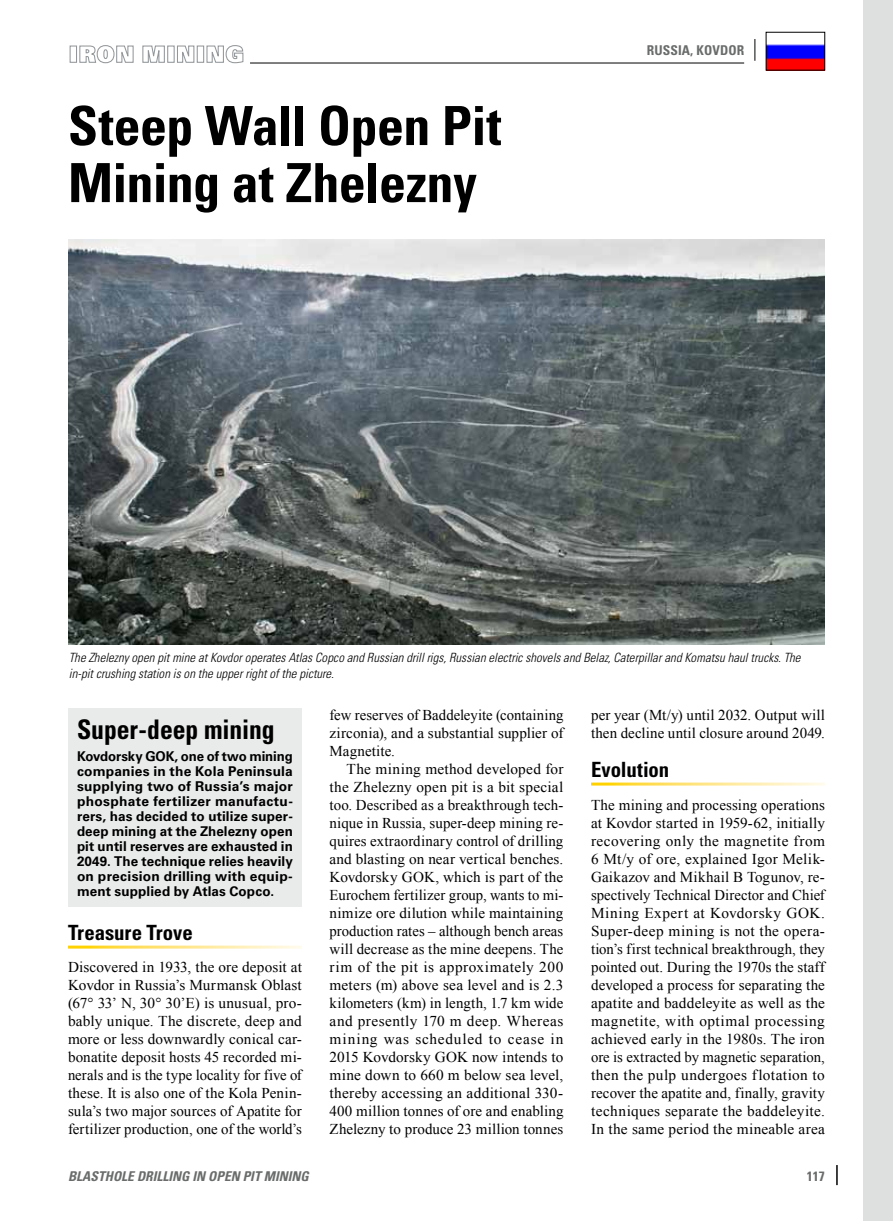
<style>
.page{position:relative;width:893px;height:1221px;background:#fff}
.page>*{position:absolute;margin:0;border:0;box-sizing:border-box;transform-origin:0 0}
.t1{font:700 condensed 54px/57px "Univers";letter-spacing:-.01em;color:#000}
.t2{font:700 condensed 27px "Univers";letter-spacing:-.005em;color:#000;scale:.95 1}
.t3{font:700 condensed 21px "Univers";color:#000}
.t4{font:15px/18px "Times New Roman";letter-spacing:.01em;color:#000;text-align:justify}
.t5{font:700 13.5px/15px "Univers";letter-spacing:.015em;color:#000;text-align:justify}
.t6{font:italic 700 condensed 13.5px "Univers";color:#6a6c6c}
.t7{font:700 condensed 13.5px "Univers";letter-spacing:.005em;color:#6a6c6c}
.t8{font:italic 300 condensed 12.75px/16.5px "Univers";letter-spacing:.005em;color:#000}
</style>
<div class="page">
<svg style="left:754px;top:39px;width:1px;height:22px"></svg>
<svg style="left:837px;top:1165px;width:1px;height:19px"></svg>
<img style="left:768px;top:44px;width:55px;height:24px">
<div style="left:863px;top:0;width:30px;height:1220px;background:#dedfdf"></div>
<hr style="left:68px;top:63px;width:676px;height:1px;background:#000">
<img style="left:68px;top:240px;width:757px;height:404px">
<div style="left:68px;top:708px;width:234px;height:198px;background:#e9eaea"></div>
<svg style="left:68px;top:45px;width:184px;height:19px"></svg>
<h1 class="t1" style="left:68px;top:97px;width:435px">Steep Wall Open Pit<br>Mining at Zhelezny</h1>
<p class="t7" style="left:647px;top:42px;width:96px">Russia, Kovdor</p>
<p class="t8" style="left:69px;top:648px;width:733px">The Zhelezny open pit mine at Kovdor operates Atlas Copco and Russian drill rigs, Russian electric shovels and Belaz, Caterpillar and Komatsu haul trucks. The in-pit crushing station is on the upper right of the picture.</p>
<h2 class="t2" style="left:77px;top:712px;width:209px">Super-deep mining</h2>
<p class="t5" style="left:77px;top:749px;width:217px">Kovdorsky GOK, one of two mining companies in the Kola Peninsula supplying two of Russia’s major phosphate fertilizer manufactu&shy;rers, has decided to utilize super&shy;deep mining at the Zhelezny open pit until reserves are exhausted in 2049. The technique relies heavily on precision drilling with equip&shy;ment supplied by Atlas Copco.</p>
<h3 class="t3" style="left:68px;top:919px;width:126px">Treasure Trove</h3>
<p class="t4" style="left:68px;top:957px;width:235px">Discovered in 1933, the ore deposit at Kovdor in Russia’s Murmansk Oblast (67° 33’ N, 30° 30’E) is unusual, pro&shy;bably unique. The discrete, deep and more or less downwardly conical car&shy;bonatite deposit hosts 45 recorded mi&shy;nerals and is the type locality for five of these. It is also one of the Kola Penin&shy;sula’s two major sources of Apatite for fertilizer production, one of the world’s</p>
<p class="t4" style="left:330px;top:705px;width:235px">few reserves of Baddeleyite (containing zirconia), and a substantial supplier of Magnetite.</p>
<p class="t4" style="left:330px;top:759px;width:235px;text-indent:17px">The mining method developed for the Zhelezny open pit is a bit special too. Described as a breakthrough tech&shy;nique in Russia, super-deep mining re&shy;quires extraordinary control of drilling and blasting on near vertical benches.<br>Kovdorsky GOK, which is part of the Eurochem fertilizer group, wants to mi&shy;nimize ore dilution while maintaining production rates – although bench areas will decrease as the mine deepens. The rim of the pit is approximately 200 meters (m) above sea level and is 2.3 kilometers (km) in length, 1.7 km wide and presently 170 m deep. Whereas mining was scheduled to cease in 2015 Kovdorsky GOK now intends to mine down to 660 m below sea level, thereby accessing an additional 330- 400 million tonnes of ore and enabling Zhelezny to produce 23 million tonnes</p>
<p class="t4" style="left:591px;top:705px;width:235px">per year (Mt/y) until 2032. Output will then decline until closure around 2049.</p>
<h3 class="t3" style="left:591px;top:756px;width:80px">Evolution</h3>
<p class="t4" style="left:591px;top:795px;width:235px">The mining and processing operations at Kovdor started in 1959-62, initially recovering only the magnetite from 6 Mt/y of ore, explained Igor Melik-Gaikazov and Mikhail B Togunov, re&shy;spectively Technical Director and Chief Mining Expert at Kovdorsky GOK.<br>Super-deep mining is not the opera&shy;tion’s first technical breakthrough, they pointed out. During the 1970s the staff developed a process for separating the apatite and baddeleyite as well as the magnetite, with optimal processing achieved early in the 1980s. The iron ore is extracted by magnetic separation, then the pulp undergoes flotation to recover the apatite and, finally, gravity techniques separate the baddeleyite.<br>In the same period the mineable area</p>
<p class="t6" style="left:68px;top:1167px;width:242px">BLASTHOLE DRILLING IN OPEN PIT MINING</p>
<p class="t7" style="left:807px;top:1167px;width:19px">117</p>
</div>
